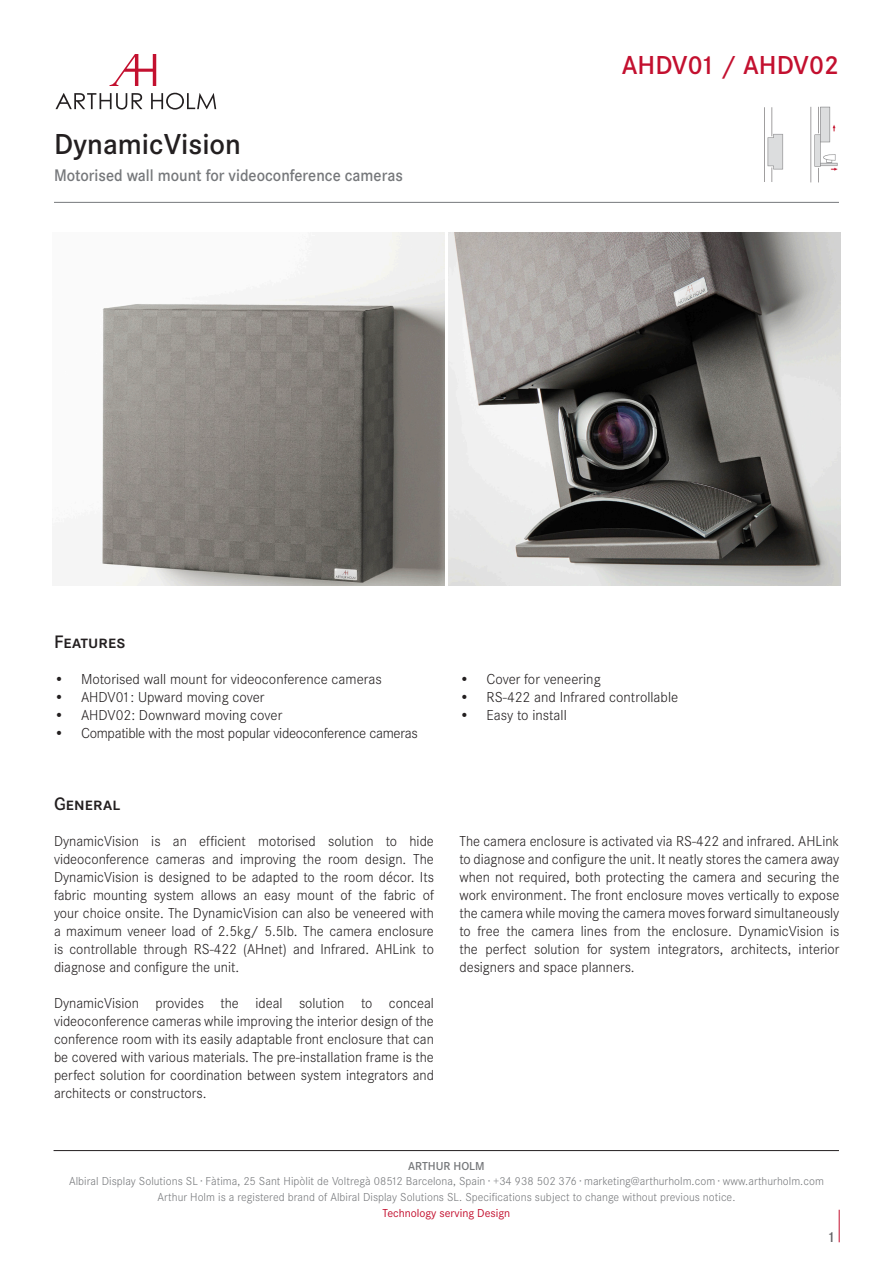
<style>
.page{position:relative;width:893px;height:1263px;background:#fff}
.page>*{position:absolute;margin:0;border:0;box-sizing:border-box;transform-origin:0 0}
.t1{font:600 30px "Corporate S";color:#231f20}
.t2{font:600 27px "Corporate S";color:#c3102f}
.t3{font:600 18.75px "Corporate SSC";color:#231f20}
.t4{font:600 17.4px "Corporate S";color:#76787b;scale:.93 1}
.t5{font:300 15px/18px "Corporate S";color:#231f20;text-align:justify}
.t6{font:300 15px "Corporate S";letter-spacing:-.02em;color:#231f20}
.t7{font:600 15px "Corporate S";color:#636366}
.t8{font:300 12px "Corporate S";letter-spacing:.005em;color:#76787b}
.t9{font:12px "Corporate S";color:#c3102f}
.t10{font:600 12px "Corporate S";color:#76787b}
</style>
<div class="page">
<hr style="left:839px;top:1210px;width:1px;height:32px;background:#c3102f">
<hr style="left:54px;top:1150px;width:785px;height:1px;background:#231f20">
<svg style="left:55px;top:93px;width:87px;height:17px"></svg>
<svg style="left:151px;top:93px;width:65px;height:17px"></svg>
<svg style="left:110px;top:54px;width:46px;height:32px"></svg>
<hr style="left:54px;top:202px;width:785px;height:1px;background:#76787b">
<img style="left:448px;top:232px;width:392px;height:354px">
<img style="left:100px;top:232px;width:344px;height:354px">
<img style="left:764px;top:106px;width:74px;height:77px">
<p class="t1" style="left:54px;top:127px;width:189px">DynamicVision</p>
<p class="t4" style="left:54px;top:165px;width:377px">Motorised wall mount for videoconference cameras</p>
<p class="t2" style="left:622px;top:49px;width:219px">AHDV01 / AHDV02</p>
<p class="t3" style="left:54px;top:631px;width:73px">Features</p>
<p class="t5" style="left:54px;top:670px;width:329px">• Motorised wall mount for videoconference cameras</p>
<p class="t5" style="left:54px;top:688px;width:212px">• AHDV01: Upward moving cover</p>
<p class="t5" style="left:54px;top:706px;width:230px">• AHDV02: Downward moving cover</p>
<p class="t6" style="left:54px;top:725px;width:365px">• Compatible with the most popular videoconference cameras</p>
<p class="t3" style="left:54px;top:793px;width:68px">General</p>
<p class="t5" style="left:54px;top:832px;width:381px">DynamicVision is an efficient motorised solution to hide videoconference cameras and improving the room design. The DynamicVision is designed to be adapted to the room décor. Its fabric mounting system allows an easy mount of the fabric of your choice onsite. The DynamicVision can also be veneered with a maximum veneer load of 2.5kg/ 5.5lb. The camera enclosure is controllable through RS-422 (AHnet) and Infrared. AHLink to diagnose and configure the unit.</p>
<p class="t5" style="left:54px;top:994px;width:381px">DynamicVision provides the ideal solution to conceal videoconference cameras while improving the interior design of the conference room with its easily adaptable front enclosure that can be covered with various materials. The pre-installation frame is the perfect solution for coordination between system integrators and architects or constructors.</p>
<p class="t5" style="left:459px;top:670px;width:143px">• Cover for veneering</p>
<p class="t5" style="left:459px;top:688px;width:220px">• RS-422 and Infrared controllable</p>
<p class="t5" style="left:459px;top:706px;width:109px">• Easy to install</p>
<p class="t5" style="left:459px;top:832px;width:381px">The camera enclosure is activated via RS-422 and infrared. AHLink to diagnose and configure the unit. It neatly stores the camera away when not required, both protecting the camera and securing the work environment. The front enclosure moves vertically to expose the camera while moving the camera moves forward simultaneously to free the camera lines from the enclosure. DynamicVision is the perfect solution for system integrators, architects, interior designers and space planners.</p>
<p class="t10" style="left:408px;top:1159px;width:78px">ARTHUR HOLM</p>
<p class="t8" style="left:69px;top:1175px;width:756px">Albiral Display Solutions SL · Fàtima, 25 Sant Hipòlit de Voltregà 08512 Barcelona, Spain · +34 938 502 376 · marketing@arthurholm.com · www.arthurholm.com</p>
<p class="t8" style="left:157px;top:1191px;width:579px">Arthur Holm is a registered brand of Albiral Display Solutions SL. Specifications subject to change without previous notice.</p>
<p class="t9" style="left:383px;top:1206px;width:129px">Technology serving Design</p>
<p class="t7" style="left:827px;top:1229px;width:10px">1</p>
</div>
